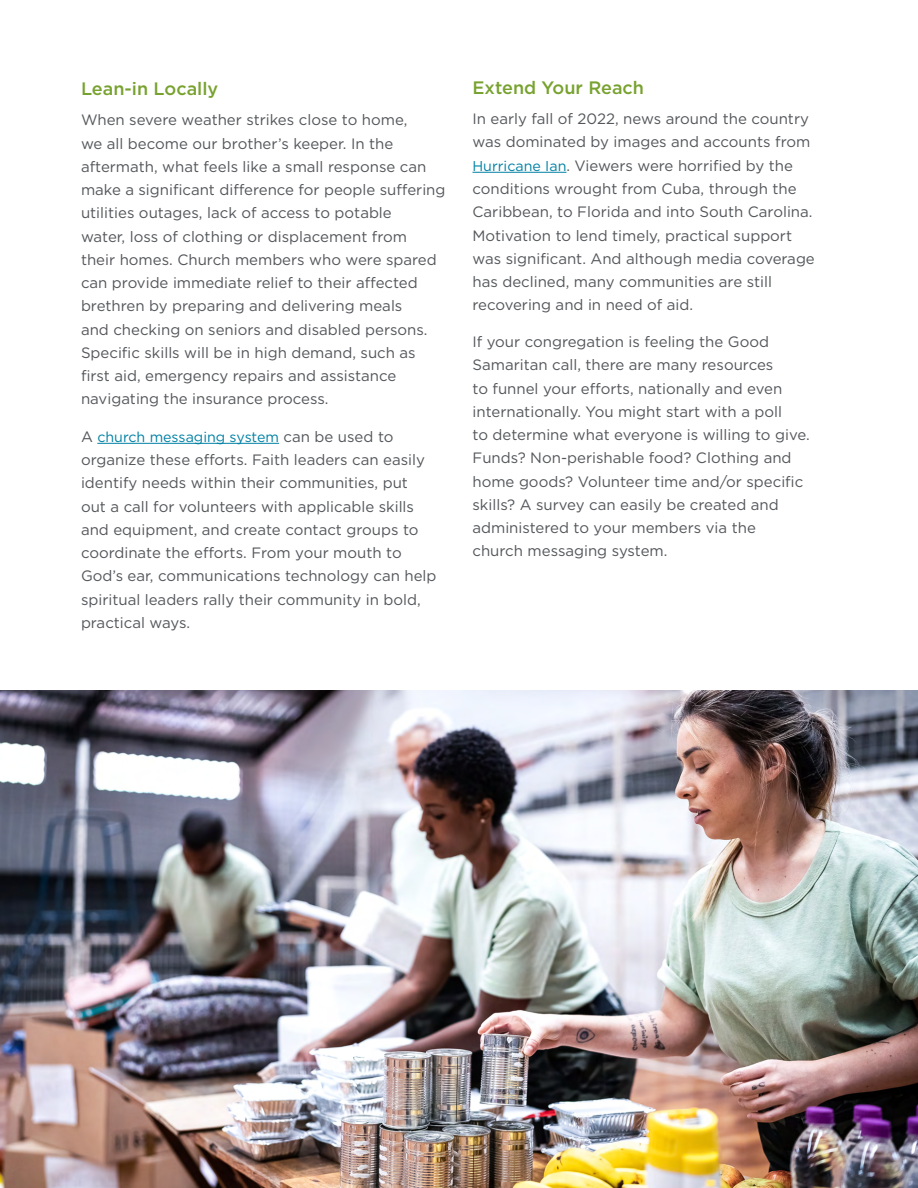
<style>
.page{position:relative;width:918px;height:1188px;background:#fff}
.page>*{position:absolute;margin:0;border:0;box-sizing:border-box;transform-origin:0 0}
.t1{font:500 18px "Gotham";color:#78a22f}
.t2{font:15px/23.2px "Gotham";color:#53565a}
.t3{font:14.25px "Gotham";color:#0081a5}
.s1{font-size:15px;color:#53565a}
.s2{font-size:14.25px;color:#0081a5}
</style>
<div class="page">
<img style="left:0;top:690px;width:918px;height:498px">
<hr style="left:97px;top:443px;width:182px;height:1px;background:#0081a5">
<hr style="left:472px;top:172px;width:94px;height:1px;background:#0081a5">
<p class="t1" style="left:81px;top:77px;width:139px">Lean-in Locally</p>
<p class="t2" style="left:81px;top:108px;width:366px">When severe weather strikes close to home,<br>we all become our brother’s keeper. In the aftermath, what feels like a small response can make a significant difference for people suffering utilities outages, lack of access to potable<br>water, loss of clothing or displacement from<br>their homes. Church members who were spared can provide immediate relief to their affected brethren by preparing and delivering meals<br>and checking on seniors and disabled persons.<br>Specific skills will be in high demand, such as first aid, emergency repairs and assistance navigating the insurance process.</p>
<p class="t3" style="left:81px;top:428px;width:314px"><span class="s1">A</span> church messaging system <span class="s1">can be used to</span></p>
<p class="t2" style="left:81px;top:448px;width:357px">organize these efforts. Faith leaders can easily identify needs within their communities, put out a call for volunteers with applicable skills and equipment, and create contact groups to coordinate the efforts. From your mouth to God’s ear, communications technology can help spiritual leaders rally their community in bold, practical ways.</p>
<p class="t1" style="left:472px;top:75px;width:173px">Extend Your Reach</p>
<p class="t2" style="left:472px;top:106px;width:344px">In early fall of 2022, news around the country was dominated by images and accounts from <span class="s2">Hurricane Ian</span>. Viewers were horrified by the conditions wrought from Cuba, through the Caribbean, to Florida and into South Carolina.<br>Motivation to lend timely, practical support was significant. And although media coverage has declined, many communities are still recovering and in need of aid.</p>
<p class="t2" style="left:473px;top:330px;width:339px">If your congregation is feeling the Good Samaritan call, there are many resources<br>to funnel your efforts, nationally and even internationally. You might start with a poll<br>to determine what everyone is willing to give.<br>Funds? Non-perishable food? Clothing and home goods? Volunteer time and/or specific skills? A survey can easily be created and administered to your members via the church messaging system.</p>
</div>
